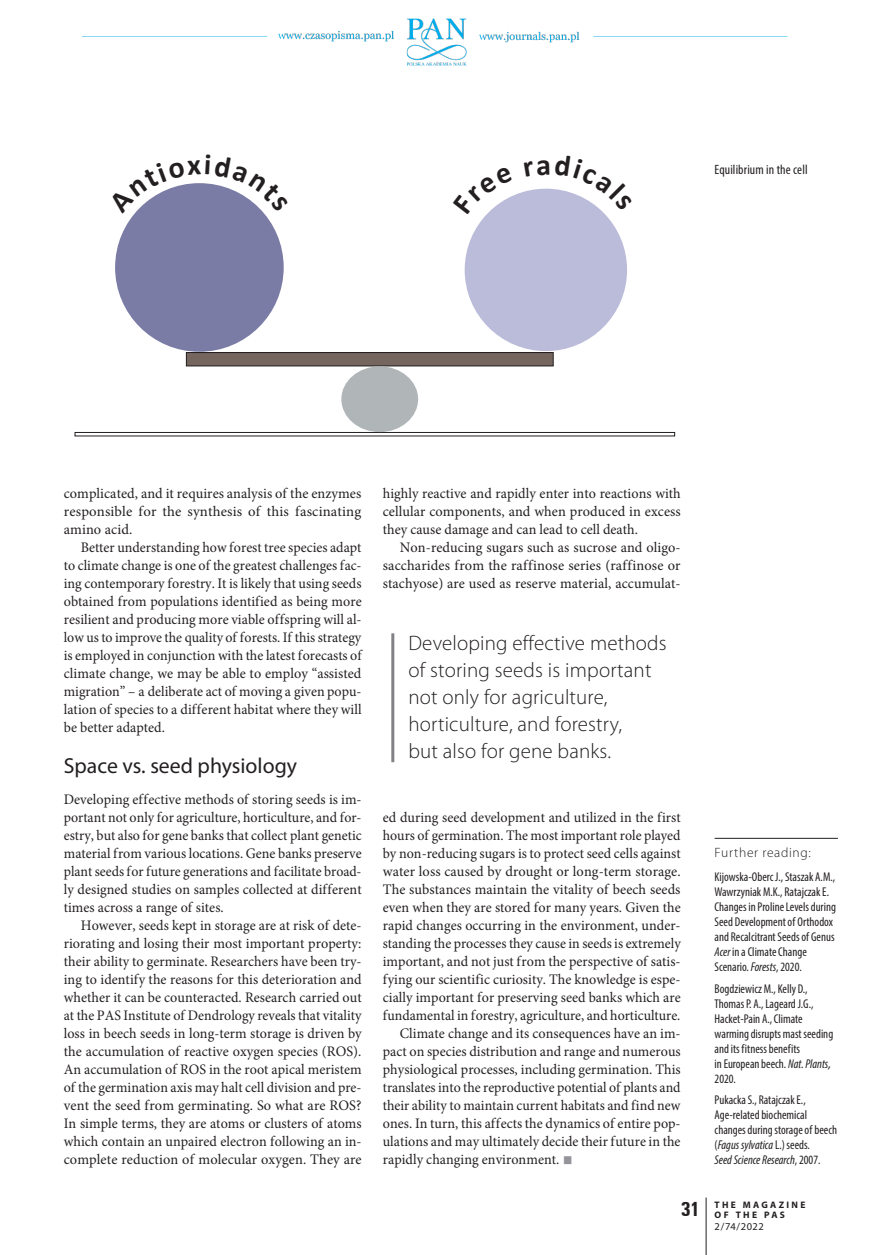
<style>
.page{position:relative;width:872px;height:1255px;background:#fff}
.page>*{position:absolute;margin:0;border:0;box-sizing:border-box;transform-origin:0 0}
.t1{font:21.75px "Myriad Pro";color:#231f20}
.t2{font:300 21px/27px "Myriad Pro";letter-spacing:.01em;color:#231f20}
.t3{font:14.55px/18px "Minion Pro";letter-spacing:.005em;color:#231f20;text-align:justify}
.t4{font:14.55px/18px "Minion Pro";letter-spacing:.005em;color:#231f20;text-align:justify;scale:.96 1}
.t5{font:14.55px "Minion Pro";letter-spacing:.005em;color:#231f20;scale:.95 1}
.t6{font:condensed 13.5px "Myriad Pro";letter-spacing:.01em;color:#231f20}
.t7{font:300 13.5px "Myriad Pro";letter-spacing:.05em;color:#231f20}
.t8{font:condensed 12.75px/15px "Myriad Pro";color:#231f20}
.t9{font:10.5px "Myriad Pro";letter-spacing:.045em;color:#231f20}
.t10{font:700 9.45px/10.5px "Myriad Pro";letter-spacing:.245em;color:#231f20}
.s1{font-size:27px;color:#939598}
.s2{font-style:italic}
.s3{font-style:italic;font-stretch:normal}
.s4{font-family:"Unitus TEE";font-stretch:condensed;font-size:21px}
</style>
<div class="page">
<img style="left:82px;top:18px;width:706px;height:48px">
<hr style="left:706px;top:1197px;width:1px;height:57px;background:#231f20">
<div style="left:115px;top:183px;width:169px;height:169px;background:#7b7ca6;border-radius:50%"></div>
<div style="left:464px;top:189px;width:163px;height:162px;background:#bbbbda;border-radius:50%"></div>
<div style="left:75px;top:432px;width:600px;height:4px;border:1px solid #231f20"></div>
<div style="left:186px;top:352px;width:367px;height:14px;background:#75655f"></div>
<div style="left:186px;top:352px;width:367px;height:14px;border:1px solid #231f20"></div>
<div style="left:341px;top:366px;width:77px;height:66px;background:#b0b5b7;border-radius:50%"></div>
<hr style="left:391px;top:633px;width:3px;height:129px;background:#808285">
<hr style="left:714px;top:838px;width:124px;height:1px;background:#231f20">
<svg style="left:134px;top:183px;width:131px;height:31px"></svg>
<svg style="left:487px;top:196px;width:25px;height:18px"></svg>
<svg style="left:524px;top:188px;width:78px;height:23px"></svg>
<p class="t6" style="left:714px;top:161px;width:95px">Equilibrium in the cell</p>
<p class="t3" style="left:64px;top:484px;width:299px">complicated, and it requires analysis of the enzymes responsible for the synthesis of this fascinating amino acid.</p>
<p class="t4" style="left:64px;top:538px;width:312px;text-indent:17px">Better understanding how forest tree species adapt to climate change is one of the greatest challenges fac&shy;ing contemporary forestry. It is likely that using seeds obtained from populations identified as being more resilient and producing more viable offspring will al&shy;low us to improve the quality of forests. If this strategy is employed in conjunction with the latest forecasts of climate change, we may be able to employ “assisted migration” – a deliberate act of moving a given popu&shy;lation of species to a different habitat where they will be better adapted.</p>
<h1 class="t1" style="left:64px;top:752px;width:235px">Space vs. seed physiology</h1>
<p class="t3" style="left:64px;top:790px;width:299px">Developing effective methods of storing seeds is im&shy;portant not only for agriculture, horticulture, and for&shy;estry, but also for gene banks that collect plant genetic material from various locations. Gene banks preserve plant seeds for future generations and facilitate broad&shy;ly designed studies on samples collected at different times across a range of sites.</p>
<p class="t3" style="left:64px;top:916px;width:299px;text-indent:17px">However, seeds kept in storage are at risk of dete&shy;riorating and losing their most important property: their ability to germinate. Researchers have been try&shy;ing to identify the reasons for this deterioration and whether it can be counteracted. Research carried out at the PAS Institute of Dendrology reveals that vitality loss in beech seeds in long-term storage is driven by the accumulation of reactive oxygen species (ROS).<br>An accumulation of ROS in the root apical meristem of the germination axis may halt cell division and pre&shy;vent the seed from germinating. So what are ROS?<br>In simple terms, they are atoms or clusters of atoms which contain an unpaired electron following an in&shy;complete reduction of molecular oxygen. They are</p>
<p class="t3" style="left:383px;top:484px;width:299px">highly reactive and rapidly enter into reactions with cellular components, and when produced in excess they cause damage and can lead to cell death.</p>
<p class="t3" style="left:383px;top:538px;width:299px;text-indent:17px">Non-reducing sugars such as sucrose and oligo&shy;saccharides from the raffinose series (raffinose or stachyose) are used as reserve material, accumulat-</p>
<h2 class="t2" style="left:408px;top:629px;width:260px">Developing effective methods of storing seeds is important not only for agriculture, horticulture, and forestry,<br>but also for gene banks.</h2>
<p class="t3" style="left:383px;top:808px;width:299px">ed during seed development and utilized in the first</p>
<p class="t5" style="left:383px;top:825px;width:315px">hours of germination. The most important role played</p>
<p class="t3" style="left:383px;top:844px;width:299px">by non-reducing sugars is to protect seed cells against</p>
<p class="t3" style="left:383px;top:862px;width:299px">water loss caused by drought or long-term storage.</p>
<p class="t3" style="left:383px;top:880px;width:299px">The substances maintain the vitality of beech seeds</p>
<p class="t3" style="left:383px;top:898px;width:299px">even when they are stored for many years. Given the</p>
<p class="t3" style="left:383px;top:916px;width:299px">rapid changes occurring in the environment, under-</p>
<p class="t4" style="left:383px;top:934px;width:312px">standing the processes they cause in seeds is extremely</p>
<p class="t3" style="left:383px;top:952px;width:299px">important, and not just from the perspective of satis-</p>
<p class="t3" style="left:383px;top:970px;width:299px">fying our scientific curiosity. The knowledge is espe-</p>
<p class="t3" style="left:383px;top:988px;width:299px">cially important for preserving seed banks which are</p>
<p class="t4" style="left:383px;top:1006px;width:311px">fundamental in forestry, agriculture, and horticulture.</p>
<p class="t3" style="left:400px;top:1024px;width:282px">Climate change and its consequences have an im-</p>
<p class="t3" style="left:383px;top:1042px;width:299px">pact on species distribution and range and numerous</p>
<p class="t3" style="left:383px;top:1060px;width:299px">physiological processes, including germination. This</p>
<p class="t5" style="left:383px;top:1077px;width:315px">translates into the reproductive potential of plants and</p>
<p class="t4" style="left:383px;top:1096px;width:311px">their ability to maintain current habitats and find new</p>
<p class="t3" style="left:383px;top:1114px;width:299px">ones. In turn, this affects the dynamics of entire pop-</p>
<p class="t3" style="left:383px;top:1132px;width:299px">ulations and may ultimately decide their future in the</p>
<p class="t3" style="left:383px;top:1150px;width:192px">rapidly changing environment. <span class="s1">■</span></p>
<p class="t7" style="left:714px;top:844px;width:98px">Further reading:</p>
<p class="t8" style="left:714px;top:869px;width:123px">Kijowska-Oberc J., Staszak A.M.,<br>Wawrzyniak M.K., Ratajczak E.<br>Changes in Proline Levels during<br>Seed Development of Orthodox and Recalcitrant Seeds of Genus<br><span class="s2">Acer</span> in a Climate Change<br>Scenario. <span class="s2">Forests</span>, 2020.</p>
<p class="t8" style="left:714px;top:980px;width:120px">Bogdziewicz M., Kelly D.,<br>Thomas P. A., Lageard J.G.,<br>Hacket-Pain A., Climate warming disrupts mast seeding and its fitness benefits<br>in European beech. <span class="s2">Nat. Plants</span><span class="s3">,<br></span>2020.</p>
<p class="t8" style="left:714px;top:1092px;width:124px">Pukacka S., Ratajczak E.,<br>Age-related biochemical changes during storage of beech (<span class="s2">Fagus sylvatica</span> L.) seeds.<br><span class="s2">Seed Science Research</span>, 2007.</p>
<p class="t10" style="left:714px;top:1198px;width:92px;text-indent:-33px"><span class="s4">31</span> THE MAGAZINE<br>OF THE PAS</p>
<p class="t9" style="left:714px;top:1220px;width:51px">2/74/2022</p>
</div>
